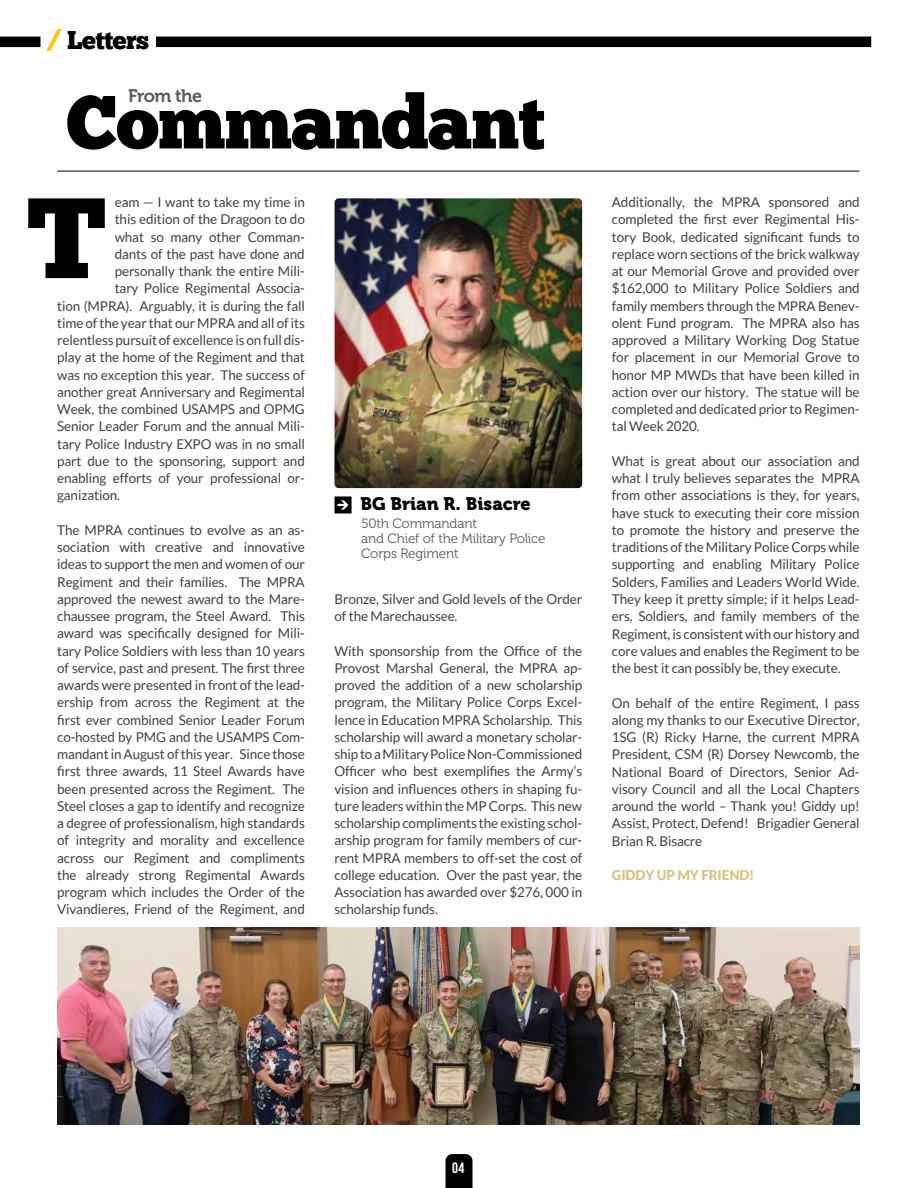
<style>
.page{position:relative;width:918px;height:1188px;background:#fff}
.page>*{position:absolute;margin:0;border:0;box-sizing:border-box;transform-origin:0 0}
.t1{font:114px "Chunk Five Ex";color:#000}
.t2{font:75px "Chunk Five Ex";letter-spacing:-.02em;color:#000}
.t3{font:25.5px "Chunk Five Ex";letter-spacing:-.02em;color:#000}
.t4{font:18px "Museo 900";color:#000}
.t5{font:18px "Museo 700";letter-spacing:-.03em;color:#58595b}
.t6{font:700 15px "Bebas Neue";color:#fff}
.t7{font:13.5px/17.2px "Lato";letter-spacing:-.01em;color:#414042;text-align:justify}
.t8{font:13.5px/15px "Museo 300";letter-spacing:-.01em;color:#58595b}
.t9{font:900 13.5px "Lato";letter-spacing:-.01em;color:#d5c481}
.s1{color:#ffc709}
</style>
<div class="page">
<hr style="left:57px;top:171px;width:803px;height:1px;background:#000">
<img style="left:335px;top:198px;width:247px;height:290px">
<img style="left:335px;top:418px;width:247px;height:70px;border-radius:4px">
<svg style="left:335px;top:496px;width:17px;height:17px"></svg>
<img style="left:57px;top:927px;width:803px;height:197px">
<div style="left:156px;top:37px;width:715px;height:10px;background:#000"></div>
<svg style="left:446px;top:1154px;width:26px;height:34px"></svg>
<div style="left:0;top:37px;width:40px;height:10px;background:#000"></div>
<h3 class="t3" style="left:47px;top:21px;width:103px"><span class="s1">/</span> Letters</h3>
<h3 class="t5" style="left:128px;top:86px;width:75px">From the</h3>
<h2 class="t2" style="left:66px;top:66px;width:481px">Commandant</h2>
<p class="t7" style="left:115px;top:193px;width:192px">eam — I want to take my time in</p>
<p class="t7" style="left:115px;top:211px;width:192px">this edition of the Dragoon to do</p>
<p class="t7" style="left:115px;top:228px;width:192px">what so many other Comman-</p>
<p class="t7" style="left:115px;top:245px;width:192px">dants of the past have done and</p>
<p class="t7" style="left:115px;top:262px;width:192px">personally thank the entire Mili-</p>
<p class="t7" style="left:115px;top:280px;width:192px">tary Police Regimental Associa-</p>
<p class="t7" style="left:57px;top:297px;width:249px">tion (MPRA). Arguably, it is during the fall</p>
<p class="t7" style="left:57px;top:314px;width:249px">time of the year that our MPRA and all of its</p>
<p class="t7" style="left:57px;top:331px;width:249px">relentless pursuit of excellence is on full dis-</p>
<p class="t7" style="left:57px;top:349px;width:249px">play at the home of the Regiment and that</p>
<p class="t7" style="left:57px;top:366px;width:249px">was no exception this year. The success of</p>
<p class="t7" style="left:57px;top:383px;width:249px">another great Anniversary and Regimental</p>
<p class="t7" style="left:57px;top:400px;width:249px">Week, the combined USAMPS and OPMG</p>
<p class="t7" style="left:57px;top:418px;width:249px">Senior Leader Forum and the annual Mili-</p>
<p class="t7" style="left:57px;top:435px;width:249px">tary Police Industry EXPO was in no small</p>
<p class="t7" style="left:57px;top:452px;width:249px">part due to the sponsoring, support and</p>
<p class="t7" style="left:57px;top:469px;width:249px">enabling efforts of your professional or-</p>
<p class="t7" style="left:57px;top:487px;width:64px">ganization.</p>
<p class="t7" style="left:57px;top:521px;width:249px">The MPRA continues to evolve as an as&shy;sociation with creative and innovative ideas to support the men and women of our Regiment and their families. The MPRA approved the newest award to the Mare&shy;chaussee program, the Steel Award. This award was specifically designed for Mili&shy;tary Police Soldiers with less than 10 years of service, past and present. The first three awards were presented in front of the lead&shy;ership from across the Regiment at the first ever combined Senior Leader Forum co-hosted by PMG and the USAMPS Com&shy;mandant in August of this year. Since those first three awards, 11 Steel Awards have been presented across the Regiment. The Steel closes a gap to identify and recognize a degree of professionalism, high standards of integrity and morality and excellence across our Regiment and compliments the already strong Regimental Awards program which includes the Order of the Vivandieres, Friend of the Regiment, and</p>
<h1 class="t1" style="left:27px;top:153px;width:81px">T</h1>
<h3 class="t4" style="left:361px;top:494px;width:172px">BG Brian R. Bisacre</h3>
<p class="t8" style="left:361px;top:516px;width:186px">50th Commandant<br>and Chief of the Military Police<br>Corps Regiment</p>
<p class="t7" style="left:335px;top:590px;width:249px">Bronze, Silver and Gold levels of the Order of the Marechaussee.</p>
<p class="t7" style="left:335px;top:642px;width:249px">With sponsorship from the Office of the Provost Marshal General, the MPRA ap&shy;proved the addition of a new scholarship program, the Military Police Corps Excel&shy;lence in Education MPRA Scholarship. This scholarship will award a monetary scholar&shy;ship to a Military Police Non-Commissioned Officer who best exemplifies the Army’s vision and influences others in shaping fu&shy;ture leaders within the MP Corps. This new scholarship compliments the existing schol&shy;arship program for family members of cur&shy;rent MPRA members to off-set the cost of college education. Over the past year, the Association has awarded over $276, 000 in scholarship funds.</p>
<p class="t7" style="left:612px;top:194px;width:249px">Additionally, the MPRA sponsored and completed the first ever Regimental His&shy;tory Book, dedicated significant funds to replace worn sections of the brick walkway at our Memorial Grove and provided over $162,000 to Military Police Soldiers and family members through the MPRA Benev&shy;olent Fund program. The MPRA also has approved a Military Working Dog Statue for placement in our Memorial Grove to honor MP MWDs that have been killed in action over our history. The statue will be completed and dedicated prior to Regimen&shy;tal Week 2020.</p>
<p class="t7" style="left:612px;top:452px;width:249px">What is great about our association and what I truly believes separates the MPRA from other associations is they, for years, have stuck to executing their core mission to promote the history and preserve the traditions of the Military Police Corps while supporting and enabling Military Police Solders, Families and Leaders World Wide.<br>They keep it pretty simple; if it helps Lead&shy;ers, Soldiers, and family members of the Regiment, is consistent with our history and core values and enables the Regiment to be the best it can possibly be, they execute.</p>
<p class="t7" style="left:612px;top:694px;width:249px">On behalf of the entire Regiment, I pass along my thanks to our Executive Director, 1SG (R) Ricky Harne, the current MPRA President, CSM (R) Dorsey Newcomb, the National Board of Directors, Senior Ad&shy;visory Council and all the Local Chapters around the world – Thank you! Giddy up!<br>Assist, Protect, Defend! Brigadier General Brian R. Bisacre</p>
<p class="t9" style="left:612px;top:867px;width:144px">GIDDY UP MY FRIEND!</p>
<p class="t6" style="left:452px;top:1159px;width:14px">04</p>
</div>
